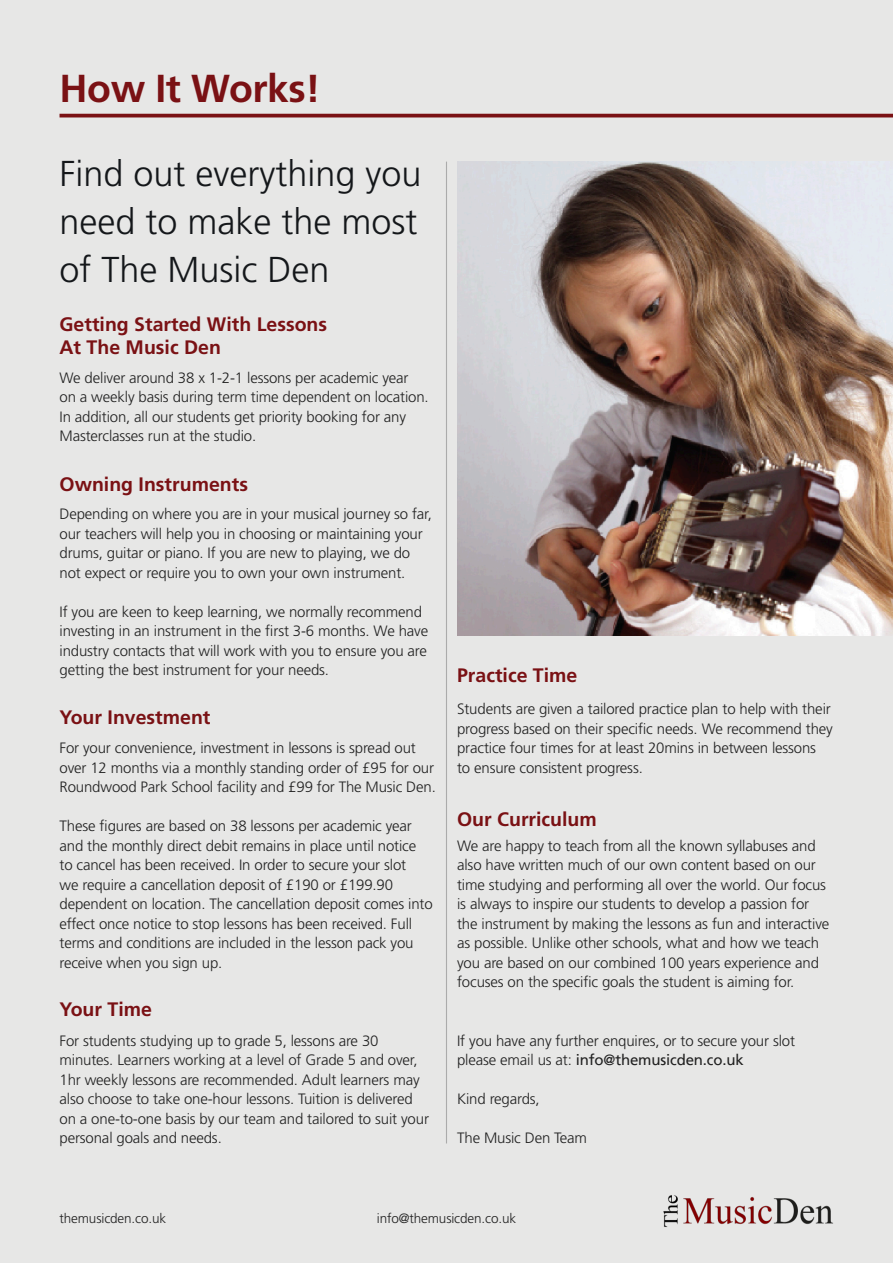
<style>
.page{position:relative;width:893px;height:1263px;background:#e7e7e6}
.page>*{position:absolute;margin:0;border:0;box-sizing:border-box;transform-origin:0 0}
.t1{font:700 39px "Frutiger LT Std";letter-spacing:-.01em;color:#7a1114}
.t2{font:300 36px/48px "Frutiger LT Std";color:#14171a;text-align:justify}
.t3{font:700 19.5px/23.4px "Frutiger LT Std";color:#7a1114}
.t4{font:300 15px/19.5px "Frutiger LT Std";letter-spacing:-.01em;color:#212121}
.t5{font:300 13.5px "Frutiger LT Std";letter-spacing:-.01em;color:#212121}
.s1{font-family:"Frutiger LT";font-weight:400}
</style>
<div class="page">
<hr style="left:60px;top:114px;width:833px;height:3px;background:#7a1114">
<img style="left:457px;top:162px;width:436px;height:474px">
<hr style="left:446px;top:162px;width:1px;height:981px;background:#212121">
<img style="left:663px;top:1195px;width:170px;height:32px">
<p class="t1" style="left:60px;top:65px;width:263px">How It Works!</p>
<p class="t2" style="left:60px;top:150px;width:364px">Find out everything you need to make the most of The Music Den</p>
<p class="t3" style="left:60px;top:312px;width:269px">Getting Started With Lessons<br>At The Music Den</p>
<p class="t4" style="left:60px;top:368px;width:371px">We deliver around 38 x 1-2-1 lessons per academic year on a weekly basis during term time dependent on location.<br>In addition, all our students get priority booking for any Masterclasses run at the studio.</p>
<p class="t3" style="left:60px;top:472px;width:190px">Owning Instruments</p>
<p class="t4" style="left:60px;top:504px;width:374px">Depending on where you are in your musical journey so far, our teachers will help you in choosing or maintaining your drums, guitar or piano. If you are new to playing, we do not expect or require you to own your own instrument.</p>
<p class="t4" style="left:60px;top:602px;width:370px">If you are keen to keep learning, we normally recommend investing in an instrument in the first 3-6 months. We have industry contacts that will work with you to ensure you are getting the best instrument for your needs.</p>
<p class="t3" style="left:60px;top:705px;width:152px">Your Investment</p>
<p class="t4" style="left:60px;top:738px;width:378px">For your convenience, investment in lessons is spread out over 12 months via a monthly standing order of £95 for our<br>Roundwood Park School facility and £99 for The Music Den.</p>
<p class="t4" style="left:60px;top:816px;width:375px">These figures are based on 38 lessons per academic year and the monthly direct debit remains in place until notice to cancel has been received. In order to secure your slot<br>we require a cancellation deposit of £190 or £199.90 dependent on location. The cancellation deposit comes into effect once notice to stop lessons has been received. Full terms and conditions are included in the lesson pack you receive when you sign up.</p>
<p class="t3" style="left:60px;top:998px;width:94px">Your Time</p>
<p class="t4" style="left:60px;top:1031px;width:371px">For students studying up to grade 5, lessons are 30 minutes. Learners working at a level of Grade 5 and over, 1hr weekly lessons are recommended. Adult learners may also choose to take one-hour lessons. Tuition is delivered on a one-to-one basis by our team and tailored to suit your personal goals and needs.</p>
<p class="t3" style="left:457px;top:664px;width:122px">Practice Time</p>
<p class="t4" style="left:457px;top:699px;width:377px">Students are given a tailored practice plan to help with their progress based on their specific needs. We recommend they practice four times for at least 20mins in between lessons to ensure consistent progress.</p>
<p class="t3" style="left:457px;top:808px;width:141px">Our Curriculum</p>
<p class="t4" style="left:457px;top:836px;width:374px">We are happy to teach from all the known syllabuses and also have written much of our own content based on our time studying and performing all over the world. Our focus is always to inspire our students to develop a passion for the instrument by making the lessons as fun and interactive as possible. Unlike other schools, what and how we teach you are based on our combined 100 years experience and focuses on the specific goals the student is aiming for.</p>
<p class="t4" style="left:457px;top:1031px;width:339px">If you have any further enquires, or to secure your slot please email us at: <span class="s1">info@themusicden.co.uk</span></p>
<p class="t4" style="left:457px;top:1089px;width:84px">Kind regards,</p>
<p class="t4" style="left:457px;top:1128px;width:131px">The Music Den Team</p>
<p class="t5" style="left:60px;top:1211px;width:108px">themusicden.co.uk</p>
<p class="t5" style="left:377px;top:1211px;width:141px">info@themusicden.co.uk</p>
</div>
